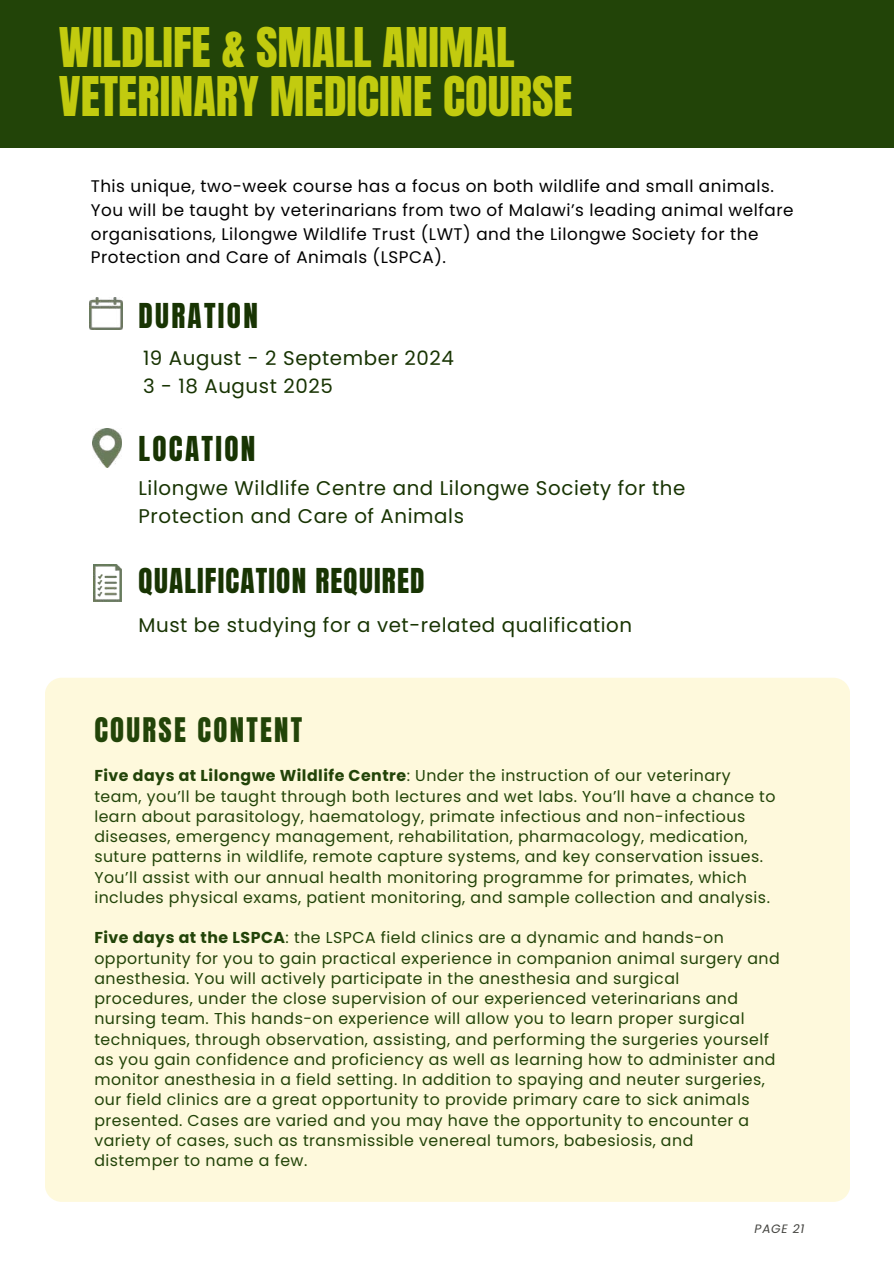
<style>
.page{position:relative;width:894px;height:1264px;background:#fff}
.page>*{position:absolute;margin:0;border:0;box-sizing:border-box;transform-origin:0 0}
.t1{font:46.5px/49.5px "Anton";color:#c2cb0f}
.t2{font:29.1px "Anton";letter-spacing:.04em;color:#183403}
.t3{font:29.1px "Anton";letter-spacing:.08em;color:#183403}
.t4{font:28.8px "Anton";letter-spacing:.08em;color:#224408}
.t5{font:19.8px/28.2px "Poppins";letter-spacing:.03em;color:#183403}
.t6{font:16.8px/23.7px "Poppins";letter-spacing:.03em;color:#000}
.t7{font:15.75px/20.2px "Poppins";letter-spacing:.03em;color:#224408}
.t8{font:italic 12.15px "Poppins";letter-spacing:.06em;color:#444440}
.s1{font-weight:700}
</style>
<div class="page">
<div style="left:0;top:0;width:893px;height:148px;background:#224408"></div>
<div style="left:45px;top:678px;width:804px;height:523px;background:#fef9dc"></div>
<img style="left:89px;top:297px;width:33px;height:33px">
<img style="left:93px;top:428px;width:29px;height:39px">
<img style="left:93px;top:565px;width:28px;height:37px">
<h1 class="t1" style="left:59px;top:23px;width:515px">WILDLIFE &amp; SMALL ANIMAL<br>VETERINARY MEDICINE COURSE</h1>
<p class="t6" style="left:91px;top:175px;width:704px">This unique, two-week course has a focus on both wildlife and small animals.<br>You will be taught by veterinarians from two of Malawi’s leading animal welfare organisations, Lilongwe Wildlife Trust (LWT) and the Lilongwe Society for the Protection and Care of Animals (LSPCA).</p>
<h2 class="t3" style="left:138px;top:294px;width:121px">DURATION</h2>
<p class="t5" style="left:143px;top:344px;width:312px">19 August - 2 September 2024<br>3 - 18 August 2025</p>
<h2 class="t3" style="left:138px;top:428px;width:118px">LOCATION</h2>
<p class="t5" style="left:138px;top:474px;width:548px">Lilongwe Wildlife Centre and Lilongwe Society for the<br>Protection and Care of Animals</p>
<h2 class="t2" style="left:138px;top:559px;width:287px">QUALIFICATION REQUIRED</h2>
<p class="t5" style="left:138px;top:611px;width:495px">Must be studying for a vet-related qualification</p>
<h3 class="t4" style="left:94px;top:709px;width:209px">COURSE CONTENT</h3>
<p class="t7" style="left:94px;top:765px;width:682px"><span class="s1">Five days at Lilongwe Wildlife Centre</span>: Under the instruction of our veterinary team, you’ll be taught through both lectures and wet labs. You’ll have a chance to learn about parasitology, haematology, primate infectious and non-infectious diseases, emergency management, rehabilitation, pharmacology, medication, suture patterns in wildlife, remote capture systems, and key conservation issues.<br>You’ll assist with our annual health monitoring programme for primates, which includes physical exams, patient monitoring, and sample collection and analysis.</p>
<p class="t7" style="left:94px;top:927px;width:686px"><span class="s1">Five days at the LSPCA</span>: the LSPCA field clinics are a dynamic and hands-on opportunity for you to gain practical experience in companion animal surgery and anesthesia. You will actively participate in the anesthesia and surgical procedures, under the close supervision of our experienced veterinarians and nursing team. This hands-on experience will allow you to learn proper surgical techniques, through observation, assisting, and performing the surgeries yourself as you gain confidence and proficiency as well as learning how to administer and monitor anesthesia in a field setting. In addition to spaying and neuter surgeries, our field clinics are a great opportunity to provide primary care to sick animals presented. Cases are varied and you may have the opportunity to encounter a variety of cases, such as transmissible venereal tumors, babesiosis, and distemper to name a few.</p>
<p class="t8" style="left:754px;top:1220px;width:51px">PAGE 21</p>
</div>
